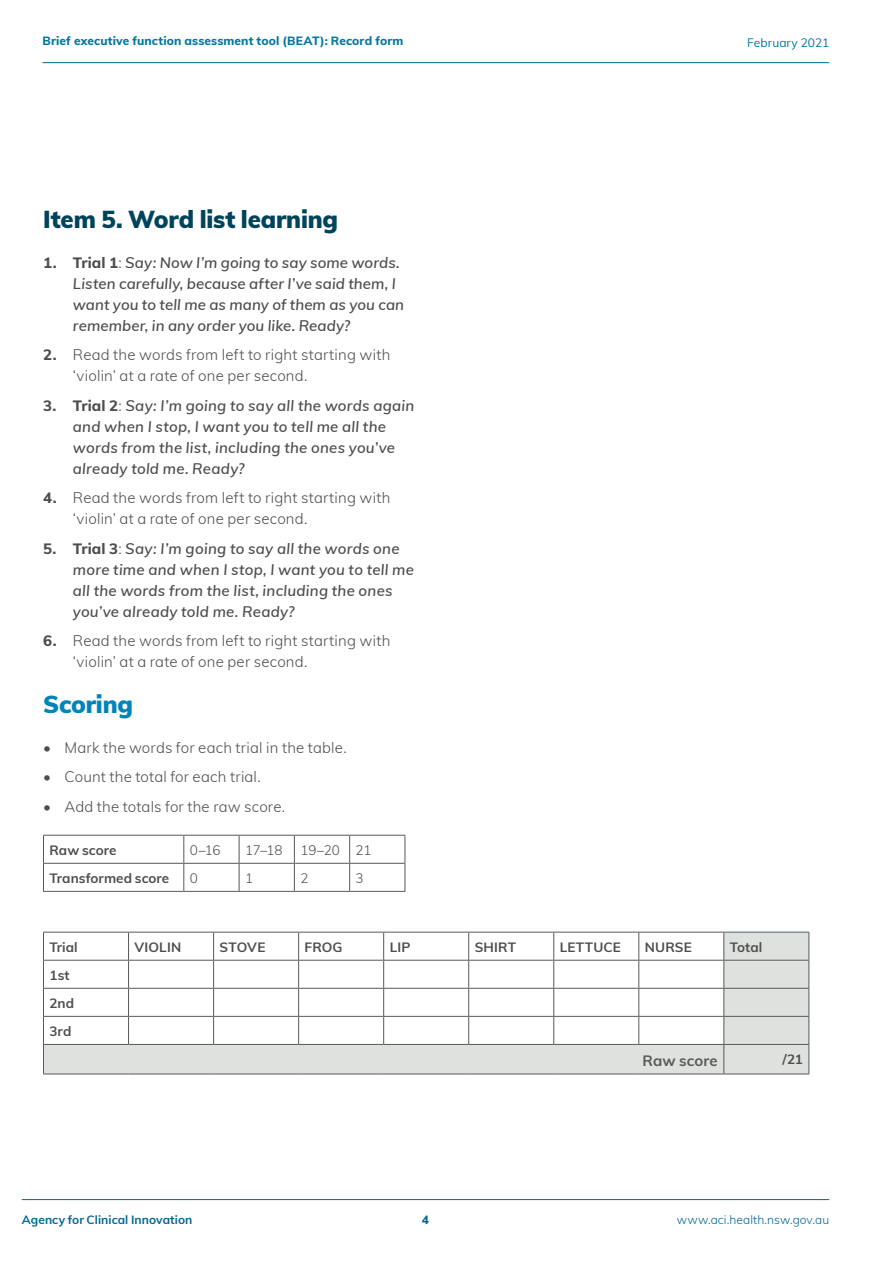
<style>
.page{position:relative;width:893px;height:1263px;background:#fff}
.page>*{position:absolute;margin:0;border:0;box-sizing:border-box;transform-origin:0 0}
.t1{font:900 24px "Muli";letter-spacing:-.005em;color:#00445c}
.t2{font:900 24px "Muli";letter-spacing:-.01em;color:#0084b9}
.t3{font:italic 600 15px/21px "Muli";letter-spacing:.015em;color:#4d4d4f}
.t4{font:300 15px/21px "Muli";letter-spacing:.015em;color:#4d4d4f}
.t5{font:700 15px "Muli";letter-spacing:.005em;color:#58595b}
.t6{font:700 13.5px/28px "Muli";letter-spacing:.005em;color:#4d4d4f}
.t7{font:300 13.5px "Muli";letter-spacing:-.025em;color:#4d4d4f}
.t8{font:800 12px "Muli";letter-spacing:.01em;color:#0077a0}
.t9{font:700 12px "Muli";letter-spacing:.005em;color:#006892}
.t10{font:300 12px "Muli";letter-spacing:.005em;color:#006892}
.t11{font:12px "Muli";letter-spacing:.005em;color:#0077a0}
.t12{font:800 12px "Muli";color:#006892}
.s1{font-weight:800;font-style:normal}
.s2{font-weight:300;font-style:normal}
.s3{font-weight:800}
</style>
<div class="page">
<hr style="left:43px;top:835px;width:141px;height:1px;background:#58595b">
<hr style="left:184px;top:835px;width:55px;height:1px;background:#58595b">
<hr style="left:239px;top:835px;width:55px;height:1px;background:#58595b">
<hr style="left:294px;top:835px;width:56px;height:1px;background:#58595b">
<hr style="left:350px;top:835px;width:55px;height:1px;background:#58595b">
<hr style="left:43px;top:863px;width:141px;height:1px;background:#58595b">
<svg style="left:43px;top:835px;width:1px;height:56px"></svg>
<hr style="left:43px;top:891px;width:141px;height:1px;background:#58595b">
<hr style="left:184px;top:863px;width:55px;height:1px;background:#58595b">
<svg style="left:183px;top:835px;width:1px;height:56px"></svg>
<hr style="left:184px;top:891px;width:55px;height:1px;background:#58595b">
<hr style="left:239px;top:863px;width:55px;height:1px;background:#58595b">
<svg style="left:239px;top:835px;width:1px;height:56px"></svg>
<hr style="left:239px;top:891px;width:55px;height:1px;background:#58595b">
<hr style="left:294px;top:863px;width:56px;height:1px;background:#58595b">
<svg style="left:294px;top:835px;width:1px;height:56px"></svg>
<hr style="left:294px;top:891px;width:56px;height:1px;background:#58595b">
<hr style="left:350px;top:863px;width:55px;height:1px;background:#58595b">
<svg style="left:349px;top:835px;width:1px;height:56px"></svg>
<svg style="left:405px;top:835px;width:1px;height:56px"></svg>
<hr style="left:350px;top:891px;width:55px;height:1px;background:#58595b">
<svg style="left:44px;top:933px;width:764px;height:141px"></svg>
<hr style="left:724px;top:932px;width:85px;height:1px;background:#4b6872">
<svg style="left:808px;top:932px;width:1px;height:142px"></svg>
<hr style="left:724px;top:960px;width:85px;height:1px;background:#58595b">
<hr style="left:724px;top:988px;width:85px;height:1px;background:#58595b">
<hr style="left:43px;top:932px;width:86px;height:1px;background:#58595b">
<hr style="left:724px;top:1016px;width:85px;height:1px;background:#58595b">
<hr style="left:129px;top:932px;width:85px;height:1px;background:#58595b">
<hr style="left:724px;top:1044px;width:85px;height:1px;background:#58595b">
<hr style="left:214px;top:932px;width:85px;height:1px;background:#58595b">
<hr style="left:724px;top:1074px;width:85px;height:1px;background:#58595b">
<hr style="left:299px;top:932px;width:85px;height:1px;background:#58595b">
<hr style="left:384px;top:932px;width:85px;height:1px;background:#58595b">
<hr style="left:469px;top:932px;width:85px;height:1px;background:#58595b">
<hr style="left:554px;top:932px;width:85px;height:1px;background:#58595b">
<hr style="left:639px;top:932px;width:85px;height:1px;background:#58595b">
<hr style="left:43px;top:960px;width:86px;height:1px;background:#58595b">
<hr style="left:43px;top:988px;width:86px;height:1px;background:#58595b">
<hr style="left:43px;top:1016px;width:86px;height:1px;background:#58595b">
<hr style="left:129px;top:960px;width:85px;height:1px;background:#58595b">
<hr style="left:129px;top:988px;width:85px;height:1px;background:#58595b">
<hr style="left:129px;top:1016px;width:85px;height:1px;background:#58595b">
<svg style="left:128px;top:932px;width:1px;height:112px"></svg>
<hr style="left:214px;top:960px;width:85px;height:1px;background:#58595b">
<hr style="left:214px;top:988px;width:85px;height:1px;background:#58595b">
<hr style="left:214px;top:1016px;width:85px;height:1px;background:#58595b">
<svg style="left:213px;top:932px;width:1px;height:112px"></svg>
<hr style="left:43px;top:1044px;width:86px;height:1px;background:#58595b">
<svg style="left:43px;top:932px;width:1px;height:142px"></svg>
<hr style="left:129px;top:1044px;width:85px;height:1px;background:#58595b">
<hr style="left:214px;top:1044px;width:85px;height:1px;background:#58595b">
<hr style="left:299px;top:1044px;width:85px;height:1px;background:#58595b">
<hr style="left:384px;top:1044px;width:85px;height:1px;background:#58595b">
<hr style="left:469px;top:1044px;width:85px;height:1px;background:#58595b">
<hr style="left:554px;top:1044px;width:85px;height:1px;background:#58595b">
<hr style="left:639px;top:1044px;width:85px;height:1px;background:#58595b">
<svg style="left:723px;top:932px;width:1px;height:142px"></svg>
<hr style="left:43px;top:1074px;width:86px;height:1px;background:#58595b">
<hr style="left:129px;top:1074px;width:85px;height:1px;background:#58595b">
<hr style="left:214px;top:1074px;width:85px;height:1px;background:#58595b">
<hr style="left:299px;top:1074px;width:85px;height:1px;background:#58595b">
<hr style="left:384px;top:1074px;width:85px;height:1px;background:#58595b">
<hr style="left:469px;top:1074px;width:85px;height:1px;background:#58595b">
<hr style="left:554px;top:1074px;width:85px;height:1px;background:#58595b">
<hr style="left:639px;top:1074px;width:85px;height:1px;background:#58595b">
<hr style="left:299px;top:960px;width:85px;height:1px;background:#58595b">
<hr style="left:299px;top:988px;width:85px;height:1px;background:#58595b">
<hr style="left:299px;top:1016px;width:85px;height:1px;background:#58595b">
<svg style="left:298px;top:932px;width:1px;height:112px"></svg>
<hr style="left:384px;top:960px;width:85px;height:1px;background:#58595b">
<hr style="left:469px;top:960px;width:85px;height:1px;background:#58595b">
<hr style="left:554px;top:960px;width:85px;height:1px;background:#58595b">
<hr style="left:639px;top:960px;width:85px;height:1px;background:#58595b">
<hr style="left:384px;top:988px;width:85px;height:1px;background:#58595b">
<hr style="left:469px;top:988px;width:85px;height:1px;background:#58595b">
<hr style="left:554px;top:988px;width:85px;height:1px;background:#58595b">
<hr style="left:639px;top:988px;width:85px;height:1px;background:#58595b">
<hr style="left:384px;top:1016px;width:85px;height:1px;background:#58595b">
<svg style="left:383px;top:932px;width:1px;height:112px"></svg>
<hr style="left:469px;top:1016px;width:85px;height:1px;background:#58595b">
<svg style="left:468px;top:932px;width:1px;height:112px"></svg>
<hr style="left:554px;top:1016px;width:85px;height:1px;background:#58595b">
<svg style="left:553px;top:932px;width:1px;height:112px"></svg>
<hr style="left:639px;top:1016px;width:85px;height:1px;background:#58595b">
<svg style="left:638px;top:932px;width:1px;height:112px"></svg>
<hr style="left:43px;top:62px;width:786px;height:1px;background:#006892">
<hr style="left:22px;top:1199px;width:807px;height:1px;background:#006892">
<p class="t8" style="left:43px;top:32px;width:362px">Brief executive function assessment tool (BEAT): Record form</p>
<p class="t11" style="left:747px;top:34px;width:84px">February 2021</p>
<h1 class="t1" style="left:43px;top:202px;width:296px">Item 5. Word list learning</h1>
<p class="t3" style="left:73px;top:251px;width:333px;text-indent:-30px"><span class="s1">1. Trial 1</span><span class="s2">:</span> Say: Now I’m going to say some words.<br>Listen carefully, because after I’ve said them, I want you to tell me as many of them as you can remember, in any order you like. Ready?</p>
<p class="t4" style="left:73px;top:344px;width:319px;text-indent:-30px"><span class="s3">2.</span> Read the words from left to right starting with ‘violin’ at a rate of one per second.</p>
<p class="t3" style="left:73px;top:394px;width:343px;text-indent:-30px"><span class="s1">3. Trial 2</span><span class="s2">:</span> Say: I’m going to say all the words again and when I stop, I want you to tell me all the words from the list, including the ones you’ve already told me. Ready?</p>
<p class="t4" style="left:73px;top:487px;width:319px;text-indent:-30px"><span class="s3">4.</span> Read the words from left to right starting with ‘violin’ at a rate of one per second.</p>
<p class="t3" style="left:73px;top:537px;width:343px;text-indent:-30px"><span class="s1">5. Trial 3</span><span class="s2">:</span> Say: I’m going to say all the words one more time and when I stop, I want you to tell me all the words from the list, including the ones you’ve already told me. Ready?</p>
<p class="t4" style="left:73px;top:630px;width:319px;text-indent:-30px"><span class="s3">6.</span> Read the words from left to right starting with ‘violin’ at a rate of one per second.</p>
<h1 class="t2" style="left:43px;top:687px;width:91px">Scoring</h1>
<p class="t4" style="left:43px;top:736px;width:305px">• Mark the words for each trial in the table.</p>
<p class="t4" style="left:43px;top:766px;width:219px">• Count the total for each trial.</p>
<p class="t4" style="left:43px;top:795px;width:243px">• Add the totals for the raw score.</p>
<p class="t6" style="left:49px;top:835px;width:69px">Raw score</p>
<p class="t7" style="left:190px;top:840px;width:32px">0–16</p>
<p class="t7" style="left:245px;top:840px;width:39px">17–18</p>
<p class="t7" style="left:300px;top:840px;width:73px">19–20 21</p>
<p class="t6" style="left:49px;top:863px;width:121px">Transformed score</p>
<p class="t7" style="left:190px;top:868px;width:10px">0</p>
<p class="t7" style="left:245px;top:868px;width:10px">1</p>
<p class="t7" style="left:300px;top:868px;width:10px">2</p>
<p class="t7" style="left:356px;top:868px;width:10px">3</p>
<p class="t6" style="left:49px;top:932px;width:30px">Trial</p>
<p class="t6" style="left:135px;top:932px;width:48px">VIOLIN</p>
<p class="t6" style="left:220px;top:932px;width:47px">STOVE</p>
<p class="t6" style="left:305px;top:932px;width:39px">FROG</p>
<p class="t6" style="left:390px;top:932px;width:22px">LIP</p>
<p class="t6" style="left:475px;top:932px;width:43px">SHIRT</p>
<p class="t6" style="left:560px;top:932px;width:63px">LETTUCE</p>
<p class="t6" style="left:645px;top:932px;width:49px">NURSE</p>
<p class="t6" style="left:730px;top:932px;width:34px">Total</p>
<p class="t6" style="left:49px;top:960px;width:26px">1st<br>2nd<br>3rd</p>
<p class="t5" style="left:643px;top:1049px;width:77px">Raw score</p>
<p class="t6" style="left:782px;top:1044px;width:22px">/21</p>
<p class="t9" style="left:22px;top:1211px;width:172px">Agency for Clinical Innovation</p>
<p class="t12" style="left:422px;top:1211px;width:9px">4</p>
<p class="t10" style="left:677px;top:1211px;width:154px">www.aci.health.nsw.gov.au</p>
</div>
